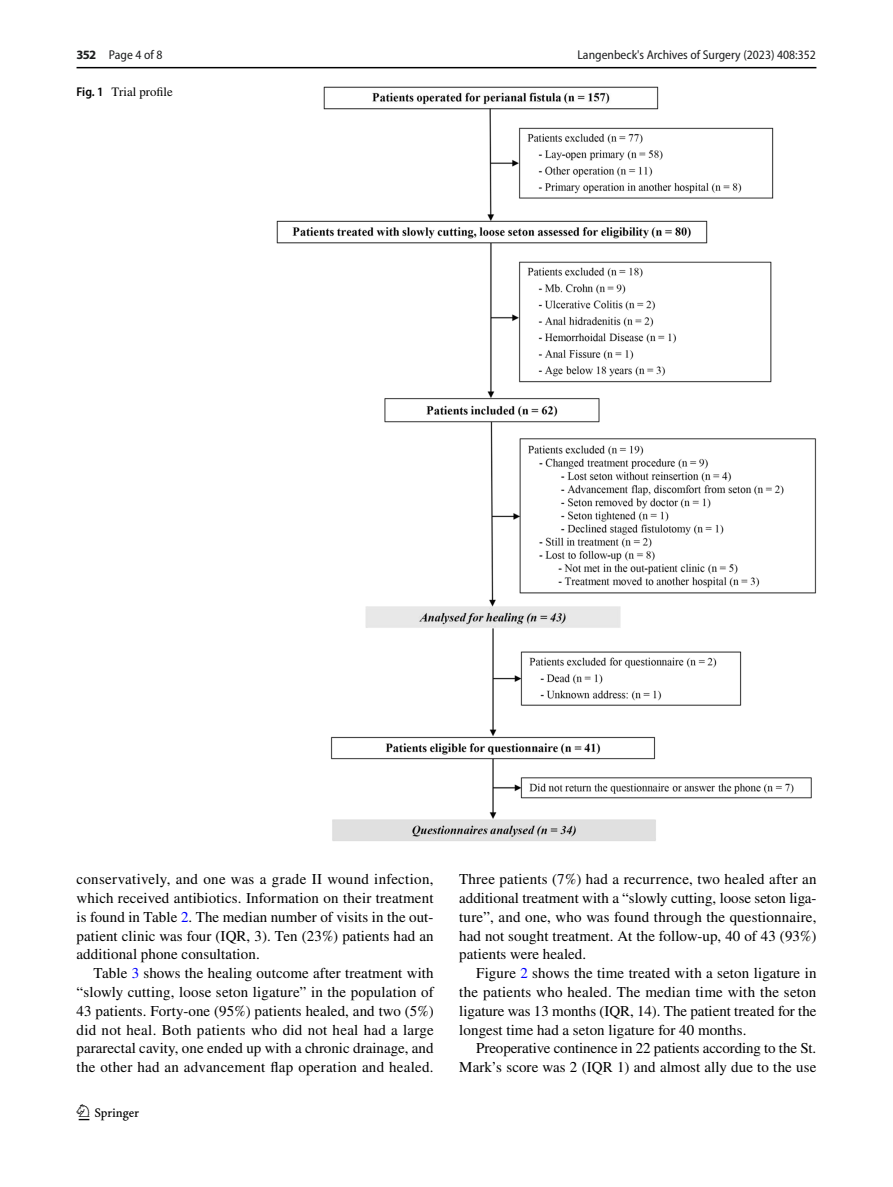
<style>
.page{position:relative;width:893px;height:1187px;background:#fff}
.page>*{position:absolute;margin:0;border:0;box-sizing:border-box;transform-origin:0 0}
.t1{font:22.5px "Springnew Regular 2";color:#000}
.t2{font:15px/18.8px "STIX";letter-spacing:.005em;color:#000;text-align:justify}
.t3{font:semi-condensed 12.75px "Myriad Pro";color:#1d1e1f}
.t4{font:12.75px "STIX";color:#000}
.s1{font-family:"Myriad Pro Bold 3";font-stretch:normal}
.s2{font-family:"Myriad Pro Bold 2";font-stretch:normal}
.s3{font-family:"Myriad Pro";font-weight:600;font-stretch:semi-condensed}
.s4{color:#00f}
</style>
<div class="page">
<hr style="left:77px;top:67px;width:739px;height:1px;background:#000">
<img style="left:276px;top:87px;width:540px;height:754px">
<p class="t3" style="left:76px;top:50px;width:87px"><span class="s1">35</span><span class="s2">2</span> Page 4 of 8</p>
<p class="t4" style="left:77px;top:83px;width:98px"><span class="s3">Fig. 1</span> Trial profile</p>
<p class="t3" style="left:577px;top:50px;width:240px">Langenbeck's Archives of Surgery (2023) 408:352</p>
<p class="t2" style="left:77px;top:871px;width:359px">conservatively, and one was a grade II wound infection, which received antibiotics. Information on their treatment is found in Table <span class="s4">2</span>. The median number of visits in the out&shy;patient clinic was four (IQR, 3). Ten (23%) patients had an additional phone consultation.</p>
<p class="t2" style="left:77px;top:964px;width:359px;text-indent:17px">Table <span class="s4">3</span> shows the healing outcome after treatment with “slowly cutting, loose seton ligature” in the population of 43 patients. Forty-one (95%) patients healed, and two (5%) did not heal. Both patients who did not heal had a large pararectal cavity, one ended up with a chronic drainage, and the other had an advancement flap operation and healed.</p>
<h1 class="t1" style="left:79px;top:1104px;width:62px">1 3</h1>
<p class="t2" style="left:459px;top:871px;width:359px">Three patients (7%) had a recurrence, two healed after an additional treatment with a “slowly cutting, loose seton liga&shy;ture”, and one, who was found through the questionnaire, had not sought treatment. At the follow-up, 40 of 43 (93%) patients were healed.</p>
<p class="t2" style="left:459px;top:964px;width:359px;text-indent:17px">Figure <span class="s4">2</span> shows the time treated with a seton ligature in the patients who healed. The median time with the seton ligature was 13 months (IQR, 14). The patient treated for the longest time had a seton ligature for 40 months.</p>
<p class="t2" style="left:459px;top:1039px;width:359px;text-align:right">Preoperative continence in 22 patients according to the St.<br>Mark’s score was 2 (IQR 1) and almost ally due to the use</p>
</div>
